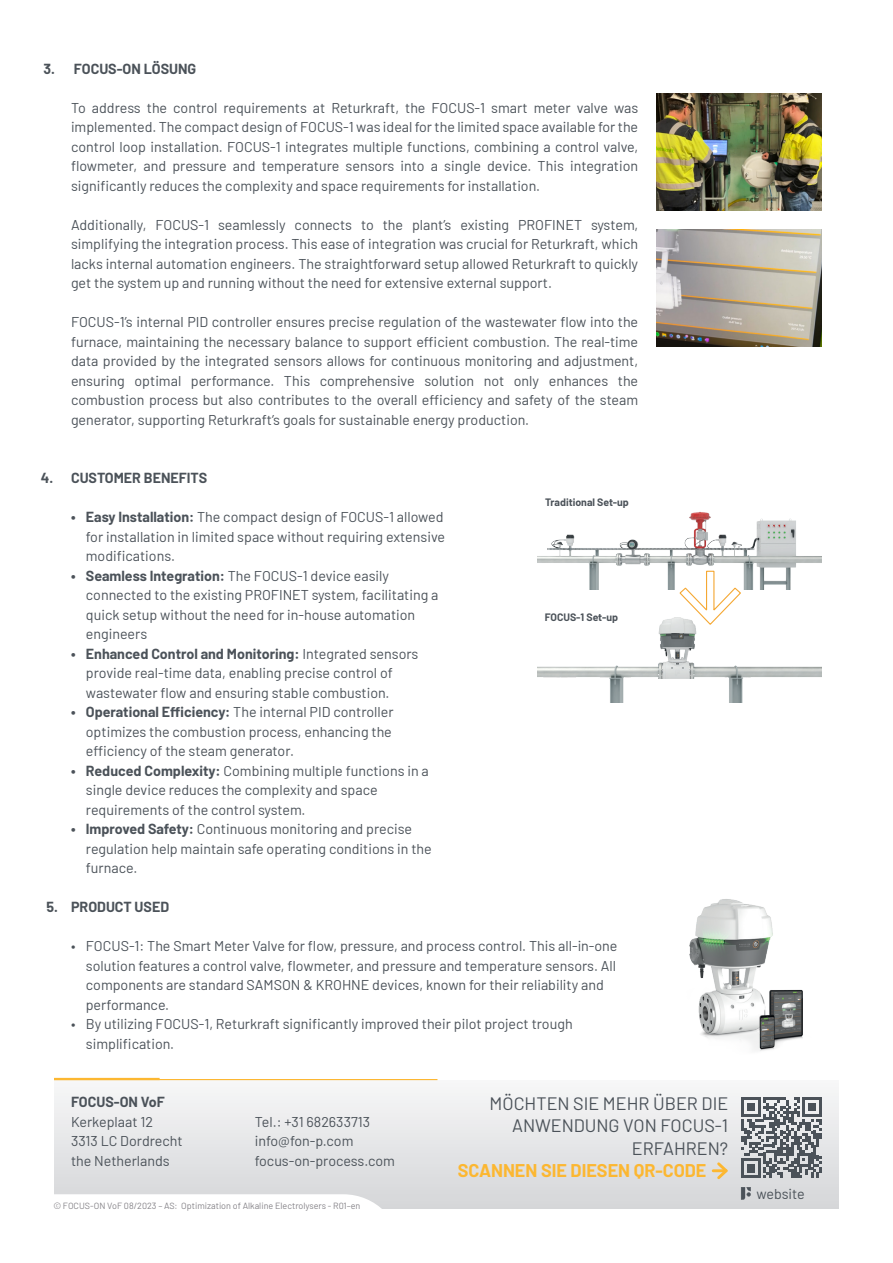
<style>
.page{position:relative;width:893px;height:1263px;background:#fff}
.page>*{position:absolute;margin:0;border:0;box-sizing:border-box;transform-origin:0 0}
.Meta_Title{font:18px/22.5px "Barlow";color:#4b5259;text-align:right}
.Meta_Title-2{font:700 18px "Barlow";color:#fcb731}
.Floating_Text{font:14.25px/19.5px "Barlow";color:#4b5259}
.Subline{font:700 14.25px "Barlow";color:#4b5259}
.Floating_Text-2{font:700 14.25px "Barlow";color:#4b5259}
.Picture_Illustration_Title{font:700 10.5px "Barlow";color:#4b5259}
.t1{font:9px "Barlow";color:#858388}
.s1{font-weight:700}
</style>
<div class="page">
<div style="left:54px;top:1080px;width:785px;height:129px;background:linear-gradient(to bottom,#f7f7f8,#d5d6d8)"></div>
<hr style="left:54px;top:1079px;width:383px;height:1px;background:#fcb731">
<hr style="left:54px;top:1078px;width:106px;height:2px;background:#fcb731">
<svg style="left:741px;top:1187px;width:10px;height:12px"></svg>
<svg style="left:741px;top:1097px;width:81px;height:81px"></svg>
<svg style="left:54px;top:1194px;width:348px;height:15px"></svg>
<svg style="left:713px;top:1160px;width:17px;height:22px"></svg>
<img style="left:689px;top:899px;width:114px;height:152px">
<img style="left:656px;top:93px;width:166px;height:117px">
<img style="left:656px;top:229px;width:166px;height:117px">
<img style="left:538px;top:512px;width:284px;height:77px">
<img style="left:538px;top:617px;width:284px;height:86px">
<svg style="left:678px;top:570px;width:64px;height:56px"></svg>
<p class="Subline" style="left:43px;top:58px;width:13px">3.</p>
<p class="Subline" style="left:74px;top:58px;width:124px">FOCUS-ON LÖSUNG</p>
<p class="Floating_Text" style="left:71px;top:97px;width:569px;text-align:justify">To address the control requirements at Returkraft, the FOCUS-1 smart meter valve was implemented. The compact design of FOCUS-1 was ideal for the limited space available for the control loop installation. FOCUS-1 integrates multiple functions, combining a control valve, flowmeter, and pressure and temperature sensors into a single device. This integration significantly reduces the complexity and space requirements for installation.</p>
<p class="Floating_Text" style="left:71px;top:214px;width:569px;text-align:justify">Additionally, FOCUS-1 seamlessly connects to the plant’s existing PROFINET system, simplifying the integration process. This ease of integration was crucial for Returkraft, which lacks internal automation engineers. The straightforward setup allowed Returkraft to quickly get the system up and running without the need for extensive external support.</p>
<p class="Floating_Text" style="left:71px;top:311px;width:569px;text-align:justify">FOCUS-1’s internal PID controller ensures precise regulation of the wastewater flow into the furnace, maintaining the necessary balance to support efficient combustion. The real-time data provided by the integrated sensors allows for continuous monitoring and adjustment, ensuring optimal performance. This comprehensive solution not only enhances the combustion process but also contributes to the overall efficiency and safety of the steam generator, supporting Returkraft’s goals for sustainable energy production.</p>
<p class="Subline" style="left:41px;top:467px;width:14px">4.</p>
<p class="Subline" style="left:46px;top:896px;width:13px">5.</p>
<p class="Floating_Text-2" style="left:71px;top:467px;width:138px">CUSTOMER BENEFITS</p>
<p class="Floating_Text" style="left:86px;top:506px;width:361px;text-align:justify;text-indent:-15px"><span class="s1">• Easy Installation:</span> The compact design of FOCUS-1 allowed for installation in limited space without requiring extensive modifications.</p>
<p class="Floating_Text" style="left:86px;top:565px;width:354px;text-indent:-15px"><span class="s1">• Seamless Integration:</span> The FOCUS-1 device easily connected to the existing PROFINET system, facilitating a quick setup without the need for in-house automation engineers</p>
<p class="Floating_Text" style="left:86px;top:643px;width:334px;text-indent:-15px"><span class="s1">• Enhanced Control and Monitoring:</span> Integrated sensors provide real-time data, enabling precise control of wastewater flow and ensuring stable combustion.</p>
<p class="Floating_Text" style="left:86px;top:701px;width:309px;text-indent:-15px"><span class="s1">• Operational Efficiency:</span> The internal PID controller optimizes the combustion process, enhancing the efficiency of the steam generator.</p>
<p class="Floating_Text" style="left:86px;top:760px;width:344px;text-indent:-15px"><span class="s1">• Reduced Complexity:</span> Combining multiple functions in a single device reduces the complexity and space requirements of the control system.</p>
<p class="Floating_Text" style="left:86px;top:818px;width:347px;text-indent:-15px"><span class="s1">• Improved Safety:</span> Continuous monitoring and precise regulation help maintain safe operating conditions in the furnace.</p>
<p class="Picture_Illustration_Title" style="left:545px;top:494px;width:85px">Traditional Set-up</p>
<p class="Picture_Illustration_Title" style="left:545px;top:609px;width:75px">FOCUS-1 Set-up</p>
<p class="Subline" style="left:71px;top:896px;width:100px">PRODUCT USED</p>
<p class="Floating_Text" style="left:86px;top:935px;width:533px;text-indent:-15px">• FOCUS-1: The Smart Meter Valve for flow, pressure, and process control. This all-in-one solution features a control valve, flowmeter, and pressure and temperature sensors. All components are standard SAMSON &amp; KROHNE devices, known for their reliability and performance.</p>
<p class="Floating_Text" style="left:86px;top:1013px;width:488px;text-indent:-15px">• By utilizing FOCUS-1, Returkraft significantly improved their pilot project trough simplification.</p>
<p class="Floating_Text-2" style="left:71px;top:1091px;width:95px">FOCUS-ON VoF</p>
<p class="Floating_Text" style="left:71px;top:1111px;width:113px">Kerkeplaat 12<br>3313 LC Dordrecht the Netherlands</p>
<p class="Floating_Text" style="left:255px;top:1111px;width:117px">Tel.: +31 682633713 info@fon-p.com</p>
<p class="Floating_Text" style="left:255px;top:1150px;width:142px">focus-on-process.com</p>
<p class="Meta_Title" style="left:490px;top:1090px;width:240px">MÖCHTEN SIE MEHR ÜBER DIE<br>ANWENDUNG VON FOCUS-1<br>ERFAHREN?</p>
<p class="Meta_Title-2" style="left:458px;top:1157px;width:250px">SCANNEN SIE DIESEN QR-CODE</p>
<p class="t1" style="left:53px;top:1199px;width:309px">© FOCUS-ON VoF 08/2023 – AS: Optimization of Alkaline Electrolysers - R01–en</p>
<p class="Floating_Text" style="left:756px;top:1183px;width:50px">website</p>
</div>
